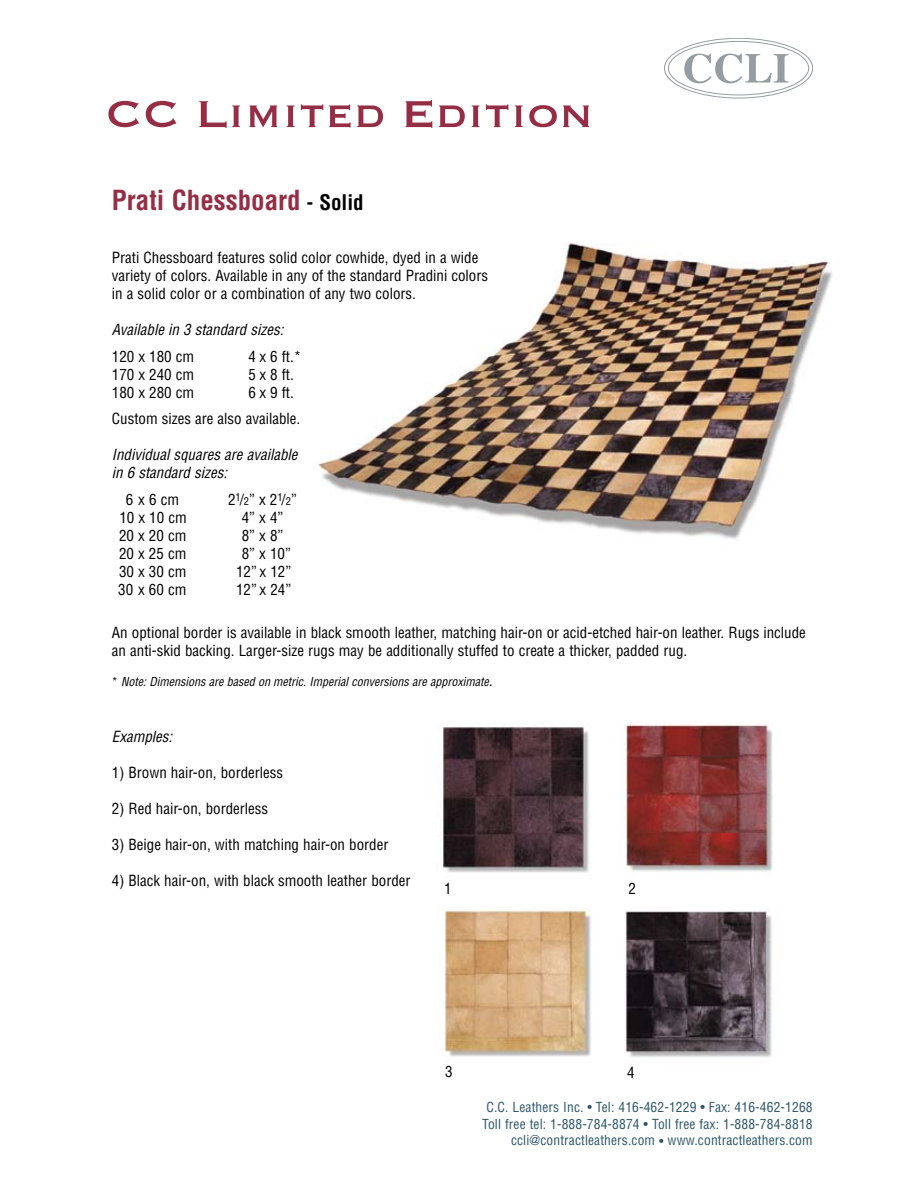
<style>
.page{position:relative;width:918px;height:1188px;background:#fff}
.page>*{position:absolute;margin:0;border:0;box-sizing:border-box;transform-origin:0 0}
.t1{font:700 condensed 27px "Helvetica";color:#952e45}
.t2{font:condensed 15px/18px "Helvetica";color:#000}
.t3{font:italic condensed 15px/18px "Helvetica";color:#000}
.t4{font:condensed 13.5px/16.5px "Helvetica";letter-spacing:.01em;color:#2c5668;text-align:right}
.t5{font:italic condensed 12px "Helvetica";color:#000}
.s1{font-size:21px;color:#000}
.s2{font-size:10.5px}
.s3{font-style:normal}
.s4{font-size:15px}
</style>
<div class="page">
<svg style="left:108px;top:101px;width:31px;height:26px"></svg>
<svg style="left:146px;top:101px;width:30px;height:26px"></svg>
<svg style="left:199px;top:101px;width:41px;height:27px"></svg>
<svg style="left:250px;top:105px;width:27px;height:22px"></svg>
<svg style="left:287px;top:105px;width:8px;height:22px"></svg>
<svg style="left:301px;top:104px;width:22px;height:23px"></svg>
<svg style="left:329px;top:105px;width:22px;height:23px"></svg>
<svg style="left:357px;top:105px;width:26px;height:22px"></svg>
<svg style="left:406px;top:100px;width:26px;height:28px"></svg>
<svg style="left:439px;top:105px;width:26px;height:22px"></svg>
<svg style="left:472px;top:105px;width:8px;height:22px"></svg>
<svg style="left:486px;top:104px;width:22px;height:23px"></svg>
<svg style="left:515px;top:105px;width:8px;height:22px"></svg>
<svg style="left:529px;top:105px;width:28px;height:22px"></svg>
<svg style="left:563px;top:105px;width:26px;height:22px"></svg>
<svg style="left:664px;top:38px;width:149px;height:60px"></svg>
<img style="left:318px;top:243px;width:515px;height:296px">
<img style="left:625px;top:910px;width:147px;height:148px">
<img style="left:625px;top:724px;width:148px;height:148px">
<img style="left:442px;top:726px;width:147px;height:147px">
<img style="left:444px;top:908px;width:147px;height:149px">
<h1 class="t1" style="left:112px;top:184px;width:253px">Prati Chessboard <span class="s1">- Solid</span></h1>
<p class="t2" style="left:112px;top:248px;width:378px">Prati Chessboard features solid color cowhide, dyed in a wide variety of colors. Available in any of the standard Pradini colors in a solid color or a combination of any two colors.</p>
<p class="t3" style="left:112px;top:320px;width:173px">Available in 3 standard sizes:</p>
<p class="t2" style="left:112px;top:347px;width:84px">120 x 180 cm</p>
<p class="t2" style="left:249px;top:347px;width:54px">4 x 6 ft.*</p>
<p class="t2" style="left:112px;top:365px;width:84px">170 x 240 cm</p>
<p class="t2" style="left:249px;top:365px;width:47px">5 x 8 ft.</p>
<p class="t2" style="left:112px;top:383px;width:84px">180 x 280 cm</p>
<p class="t2" style="left:112px;top:379px;width:190px;line-height:26.7px;text-indent:137px">6 x 9 ft.<br>Custom sizes are also available.</p>
<p class="t3" style="left:112px;top:446px;width:187px">Individual squares are available in 6 standard sizes:</p>
<p class="t2" style="left:126px;top:490px;width:55px">6 x 6 cm</p>
<p class="t2" style="left:228px;top:490px;width:70px">2<sup>1</sup>/<span class="s2">2</span>” x 2<sup>1</sup>/<span class="s2">2</span>”</p>
<p class="t2" style="left:119px;top:508px;width:69px">10 x 10 cm</p>
<p class="t2" style="left:242px;top:508px;width:43px">4” x 4”</p>
<p class="t2" style="left:119px;top:526px;width:69px">20 x 20 cm</p>
<p class="t2" style="left:242px;top:526px;width:43px">8” x 8”</p>
<p class="t2" style="left:119px;top:544px;width:69px">20 x 25 cm</p>
<p class="t2" style="left:242px;top:544px;width:51px">8” x 10”</p>
<p class="t2" style="left:119px;top:562px;width:69px">30 x 30 cm</p>
<p class="t2" style="left:236px;top:562px;width:57px">12” x 12”</p>
<p class="t2" style="left:118px;top:580px;width:70px">30 x 60 cm</p>
<p class="t2" style="left:236px;top:580px;width:57px">12” x 24”</p>
<p class="t2" style="left:112px;top:623px;width:696px">An optional border is available in black smooth leather, matching hair-on or acid-etched hair-on leather. Rugs include an anti-skid backing. Larger-size rugs may be additionally stuffed to create a thicker, padded rug.</p>
<p class="t5" style="left:112px;top:675px;width:382px"><span class="s3">*</span> Note: Dimensions are based on metric. Imperial conversions are approximate<span class="s4">.</span></p>
<p class="t3" style="left:112px;top:727px;width:62px">Examples:</p>
<p class="t2" style="left:112px;top:763px;width:173px">1) Brown hair-on, borderless</p>
<p class="t2" style="left:112px;top:799px;width:158px">2) Red hair-on, borderless</p>
<p class="t2" style="left:112px;top:835px;width:278px">3) Beige hair-on, with matching hair-on border</p>
<p class="t2" style="left:112px;top:871px;width:300px">4) Black hair-on, with black smooth leather border</p>
<p class="t2" style="left:444px;top:879px;width:9px">1</p>
<p class="t2" style="left:629px;top:879px;width:9px">2</p>
<p class="t2" style="left:445px;top:1062px;width:9px">3</p>
<p class="t2" style="left:627px;top:1063px;width:9px">4</p>
<p class="t4" style="left:482px;top:1099px;width:332px">C.C. Leathers Inc. • Tel: 416-462-1229 • Fax: 416-462-1268<br>Toll free tel: 1-888-784-8874 • Toll free fax: 1-888-784-8818 ccli@contractleathers.com • www.contractleathers.com</p>
</div>
